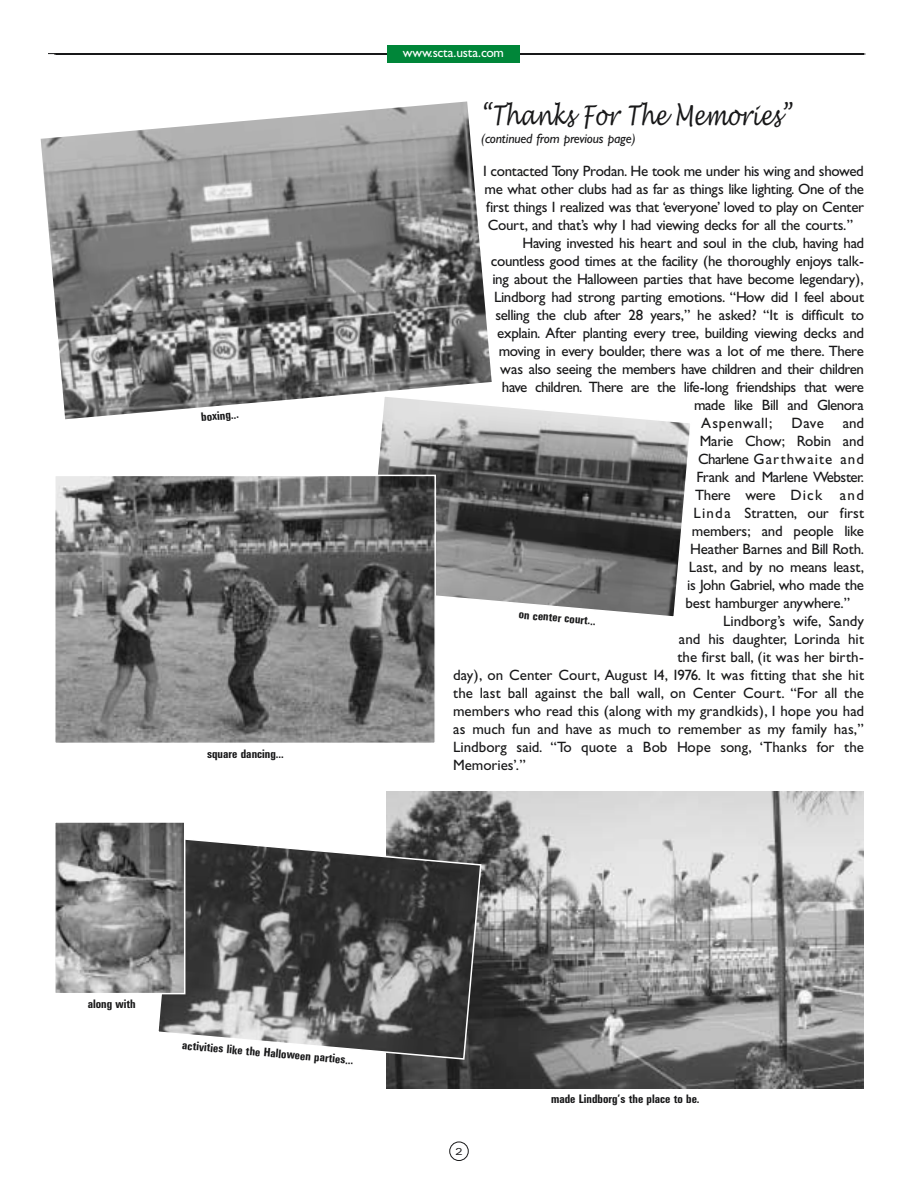
<style>
.page{position:relative;width:918px;height:1188px;background:#fff}
.page>*{position:absolute;margin:0;border:0;box-sizing:border-box;transform-origin:0 0}
.t1{font:italic 27px "Lucida Handwriting";color:#181819;scale:.75 1}
.t2{font:15px "Gill Sans";letter-spacing:-.02em;color:#181819}
.t3{font:15px "Gill Sans";color:#181819}
.t4{font:15px "Gill Sans";letter-spacing:-.04em;color:#181819}
.t5{font:15px "Gill Sans";letter-spacing:.005em;color:#181819}
.t6{font:15px "Gill Sans";letter-spacing:.01em;color:#181819}
.t7{font:15px "Gill Sans";letter-spacing:.06em;color:#181819}
.t8{font:15px "Gill Sans";letter-spacing:.04em;color:#181819}
.t9{font:italic 13.5px "Gill Sans";letter-spacing:-.015em;color:#181819}
.t10{font:13.5px "Gill Sans";letter-spacing:-.015em;color:#fff}
.t11{font:12.75px "U67";color:#181819}
.t12{font:10.5px "U53";color:#181819}
</style>
<div class="page">
<hr style="left:56px;top:54px;width:810px;height:1px;background:#181819">
<hr style="left:54px;top:54px;width:810px;height:1px;background:#181819">
<div style="left:449px;top:1142px;width:20px;height:19px;border:1px solid #181819;border-radius:50%"></div>
<hr style="left:48px;top:53px;width:816px;height:1px;background:#181819">
<div style="left:387px;top:46px;width:133px;height:17px;background:#008639"></div>
<img style="left:41px;top:101px;width:451px;height:318px">
<img style="left:387px;top:791px;width:477px;height:298px">
<svg style="left:158px;top:837px;width:324px;height:224px;background:#646464"></svg>
<img style="left:57px;top:824px;width:125px;height:167px">
<div style="left:54px;top:821px;width:131px;height:173px;border:2px solid #fff"></div>
<svg style="left:365px;top:394px;width:325px;height:223px"></svg>
<img style="left:57px;top:478px;width:376px;height:263px">
<div style="left:54px;top:475px;width:382px;height:269px;border:2px solid #fff"></div>
<p class="t11" style="left:201px;top:413px;width:39px;rotate:-5deg">boxing...</p>
<p class="t11" style="left:207px;top:750px;width:78px">square dancing...</p>
<p class="t10" style="left:403px;top:48px;width:103px">www.scta.usta.com</p>
<h1 class="t1" style="left:481px;top:102px;width:415px">“Thanks For The Memories”</h1>
<p class="t9" style="left:481px;top:134px;width:156px">(continued from previous page)</p>
<p class="t2" style="left:483px;top:166px;width:382px">I contacted Tony Prodan. He took me under his wing and showed</p>
<p class="t2" style="left:485px;top:184px;width:381px">me what other clubs had as far as things like lighting. One of the</p>
<p class="t2" style="left:486px;top:202px;width:379px">first things I realized was that ‘everyone’ loved to play on Center</p>
<p class="t2" style="left:488px;top:220px;width:367px">Court, and that’s why I had viewing decks for all the courts.”</p>
<p class="t2" style="left:523px;top:238px;width:343px">Having invested his heart and soul in the club, having had</p>
<p class="t2" style="left:491px;top:256px;width:375px">countless good times at the facility (he thoroughly enjoys talk-</p>
<p class="t2" style="left:492px;top:274px;width:373px">ing about the Halloween parties that have become legendary),</p>
<p class="t2" style="left:494px;top:292px;width:371px">Lindborg had strong parting emotions. “How did I feel about</p>
<p class="t2" style="left:496px;top:310px;width:370px">selling the club after 28 years,” he asked? “It is difficult to</p>
<p class="t2" style="left:497px;top:328px;width:368px">explain. After planting every tree, building viewing decks and</p>
<p class="t2" style="left:499px;top:346px;width:367px">moving in every boulder, there was a lot of me there. There</p>
<p class="t2" style="left:500px;top:364px;width:365px">was also seeing the members have children and their children</p>
<p class="t4" style="left:502px;top:382px;width:364px">have children. There are the life-long friendships that were</p>
<p class="t4" style="left:694px;top:400px;width:171px">made like Bill and Glenora</p>
<p class="t8" style="left:701px;top:418px;width:73px">Aspenwall;</p>
<p class="t2" style="left:792px;top:418px;width:34px">Dave</p>
<p class="t2" style="left:843px;top:418px;width:23px">and</p>
<p class="t2" style="left:700px;top:436px;width:166px">Marie Chow; Robin and</p>
<p class="t7" style="left:698px;top:454px;width:167px">Charlene Garthwaite and</p>
<p class="t2" style="left:697px;top:472px;width:169px">Frank and Marlene Webster.</p>
<p class="t2" style="left:695px;top:490px;width:170px">There were Dick and</p>
<p class="t6" style="left:693px;top:508px;width:172px">Linda Stratten, our first</p>
<p class="t2" style="left:692px;top:526px;width:174px">members; and people like</p>
<p class="t2" style="left:690px;top:544px;width:175px">Heather Barnes and Bill Roth.</p>
<p class="t2" style="left:689px;top:562px;width:177px">Last, and by no means least,</p>
<p class="t2" style="left:687px;top:580px;width:178px">is John Gabriel, who made the</p>
<p class="t2" style="left:686px;top:598px;width:166px">best hamburger anywhere.”</p>
<p class="t3" style="left:723px;top:616px;width:142px">Lindborg’s wife, Sandy</p>
<p class="t2" style="left:679px;top:634px;width:187px">and his daughter, Lorinda hit</p>
<p class="t5" style="left:677px;top:652px;width:188px">the first ball, (it was her birth-</p>
<p class="t3" style="left:453px;top:670px;width:412px">day), on Center Court, August 14, 1976. It was fitting that she hit</p>
<p class="t2" style="left:453px;top:688px;width:412px">the last ball against the ball wall, on Center Court. “For all the</p>
<p class="t3" style="left:453px;top:706px;width:412px">members who read this (along with my grandkids), I hope you had</p>
<p class="t3" style="left:453px;top:724px;width:412px">as much fun and have as much to remember as my family has,”</p>
<p class="t3" style="left:453px;top:742px;width:412px">Lindborg said. “To quote a Bob Hope song, ‘Thanks for the</p>
<p class="t2" style="left:453px;top:760px;width:74px">Memories’.”</p>
<p class="t11" style="left:519px;top:610px;width:79px;rotate:5deg">on center court...</p>
<p class="t11" style="left:88px;top:1000px;width:50px">along with</p>
<p class="t11" style="left:183px;top:1041px;width:173px;rotate:5deg">activities like the Halloween parties...</p>
<p class="t12" style="left:455px;top:1148px;width:9px">2</p>
<p class="t11" style="left:551px;top:1094px;width:150px">made Lindborg’s the place to be.</p>
</div>
